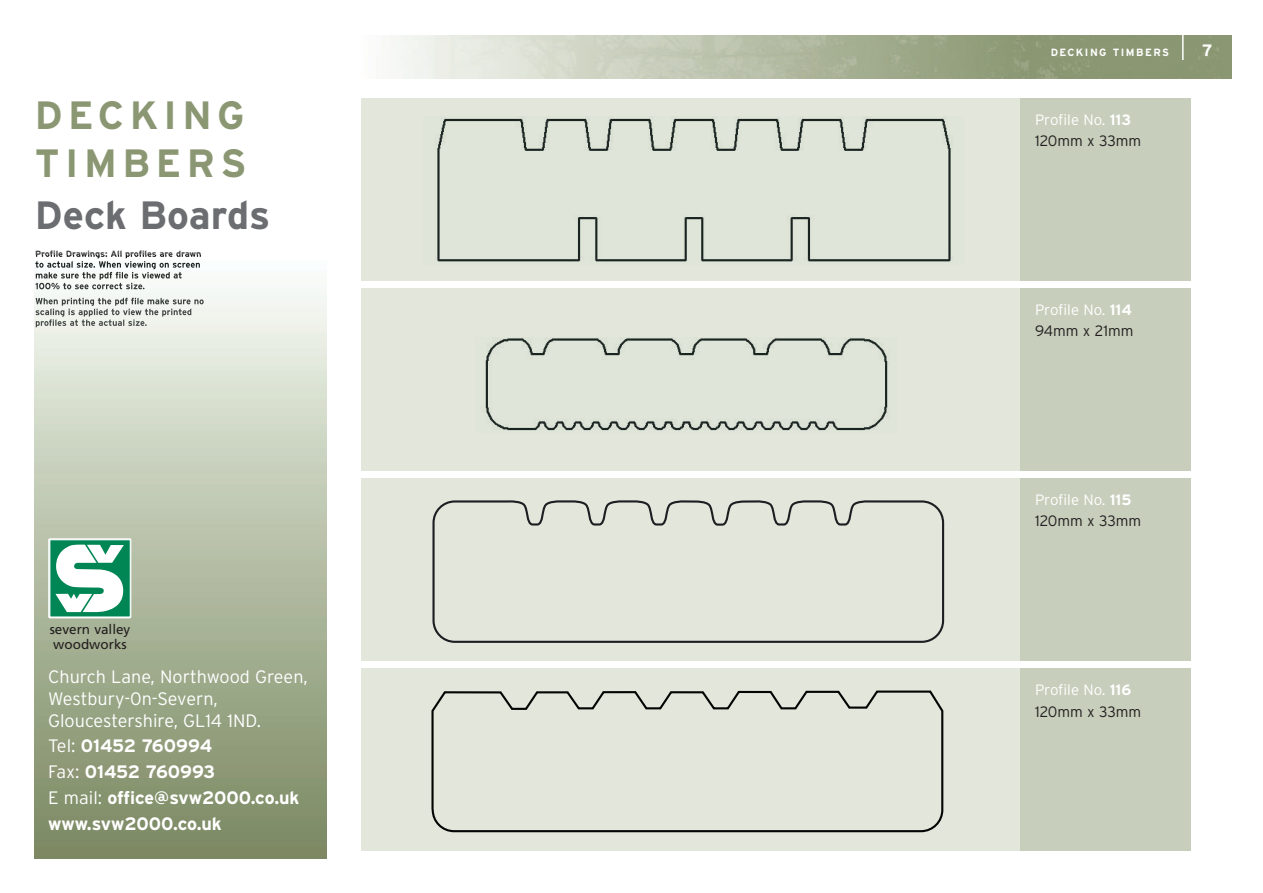
<style>
.page{position:relative;width:1263px;height:893px;background:#fff}
.page>*{position:absolute;margin:0;border:0;box-sizing:border-box;transform-origin:0 0}
.t1{font:700 39.45px/48px "Interstate";letter-spacing:.14em;color:#8a9772}
.t2{font:700 39.45px "Interstate";color:#6c6d70}
.t3{font:700 18px/25.8px "Interstate";color:#fff}
.t4{font:300 18px/21.6px "Interstate";color:#fff}
.t5{font:700 16.5px "Interstate";color:#fff}
.t6{font:300 15px/21.3px "Interstate";color:#fff}
.t7{font:13.5px/15px "Frutiger";color:#231f20}
.t8{font:700 10.5px "Interstate";letter-spacing:.14em;color:#fff}
.t9{font:700 9px "Interstate";color:#3e3e3f}
.s1{font-weight:300}
.s2{font-weight:700}
.s3{color:#231f20}
</style>
<div class="page">
<img style="left:34px;top:255px;width:292px;height:604px">
<img style="left:36px;top:255px;width:71px;height:4px">
<img style="left:35px;top:261px;width:81px;height:7px">
<img style="left:36px;top:272px;width:76px;height:8px">
<img style="left:35px;top:283px;width:83px;height:6px">
<img style="left:36px;top:298px;width:83px;height:8px">
<img style="left:36px;top:308px;width:67px;height:9px">
<img style="left:36px;top:319px;width:72px;height:9px">
<div style="left:1020px;top:35px;width:212px;height:43px;background:#8a9772"></div>
<svg style="left:1182px;top:35px;width:1px;height:25px"></svg>
<div style="left:48px;top:538px;width:83px;height:80px;background:#f2f8f6;border-radius:2px"></div>
<svg style="left:50px;top:540px;width:80px;height:77px"></svg>
<div style="left:795px;top:98px;width:396px;height:183px;background:#c7cebb"></div>
<div style="left:361px;top:98px;width:659px;height:183px;background:#e2e6db"></div>
<div style="left:795px;top:288px;width:396px;height:183px;background:#c7cebb"></div>
<div style="left:361px;top:288px;width:659px;height:183px;background:#e2e6db"></div>
<div style="left:795px;top:478px;width:396px;height:183px;background:#c7cebb"></div>
<div style="left:361px;top:478px;width:659px;height:183px;background:#e2e6db"></div>
<div style="left:795px;top:668px;width:396px;height:183px;background:#c7cebb"></div>
<div style="left:361px;top:668px;width:659px;height:183px;background:#e2e6db"></div>
<img style="left:435px;top:118px;width:518px;height:144px">
<img style="left:485px;top:338px;width:403px;height:93px">
<svg style="left:432px;top:500px;width:512px;height:143px"></svg>
<svg style="left:431px;top:690px;width:512px;height:142px"></svg>
<h1 class="t1" style="left:35px;top:92px;width:213px">DECKING<br>TIMBERS</h1>
<h1 class="t2" style="left:35px;top:192px;width:237px">Deck Boards</h1>
<p class="t9" style="left:35px;top:248px;width:168px">Profile Drawings: All profiles are drawn</p>
<p class="t7" style="left:50px;top:623px;width:82px">severn valley woodworks</p>
<p class="t4" style="left:48px;top:666px;width:261px">Church Lane, Northwood Green,<br>Westbury-0n-Severn,<br>Gloucestershire, GL14 1ND.</p>
<p class="t3" style="left:48px;top:733px;width:253px"><span class="s1">Tel:</span> 01452 760994<br><span class="s1">Fax:</span> 01452 760993<br><span class="s1">E mail:</span> office@svw2000.co.uk www.svw2000.co.uk</p>
<p class="t8" style="left:1051px;top:46px;width:120px">DECKING TIMBERS</p>
<p class="t5" style="left:1202px;top:41px;width:12px">7</p>
<p class="t6" style="left:1035px;top:109px;width:108px">Profile No. <span class="s2">113<br></span><span class="s3">120mm x 33mm</span></p>
<p class="t6" style="left:1035px;top:299px;width:100px">Profile No. <span class="s2">114<br></span><span class="s3">94mm x 21mm</span></p>
<p class="t6" style="left:1035px;top:489px;width:108px">Profile No. <span class="s2">115<br></span><span class="s3">120mm x 33mm</span></p>
<p class="t6" style="left:1035px;top:679px;width:108px">Profile No. <span class="s2">116<br></span><span class="s3">120mm x 33mm</span></p>
</div>
